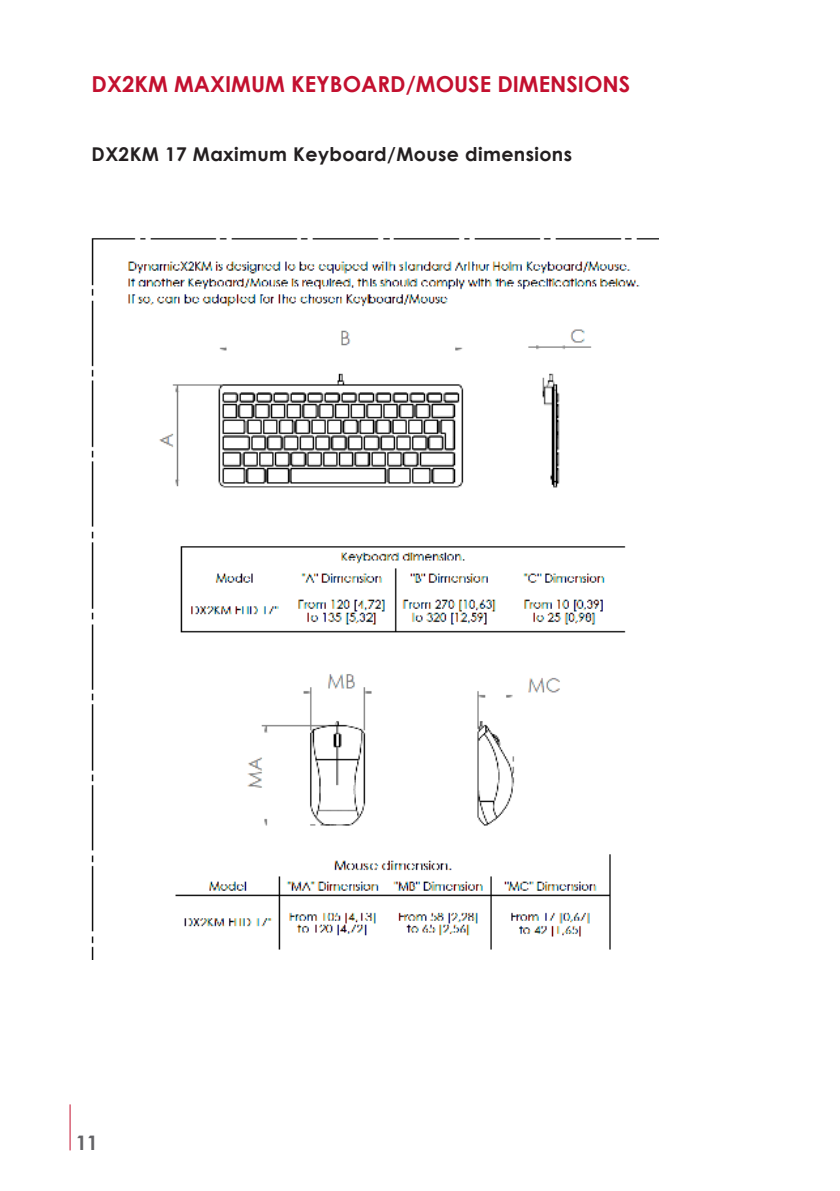
<style>
.page{position:relative;width:840px;height:1191px;background:#fff}
.page>*{position:absolute;margin:0;border:0;box-sizing:border-box;transform-origin:0 0}
.Heading_red{font:700 22px "Century Gothic";color:#c3102f}
.t1{font:700 20px "Century Gothic";color:#636366}
.Main_Text{font:700 19px "Century Gothic";letter-spacing:.02em;color:#231f20}
</style>
<div class="page">
<hr style="left:70px;top:1104px;width:1px;height:46px;background:#c3102f">
<img style="left:92px;top:238px;width:566px;height:721px">
<p class="Heading_red" style="left:92px;top:70px;width:540px">DX2KM MAXIMUM KEYBOARD/MOUSE DIMENSIONS</p>
<p class="Main_Text" style="left:92px;top:142px;width:481px">DX2KM 17 Maximum Keyboard/Mouse dimensions</p>
<p class="t1" style="left:76px;top:1130px;width:24px">11</p>
</div>
